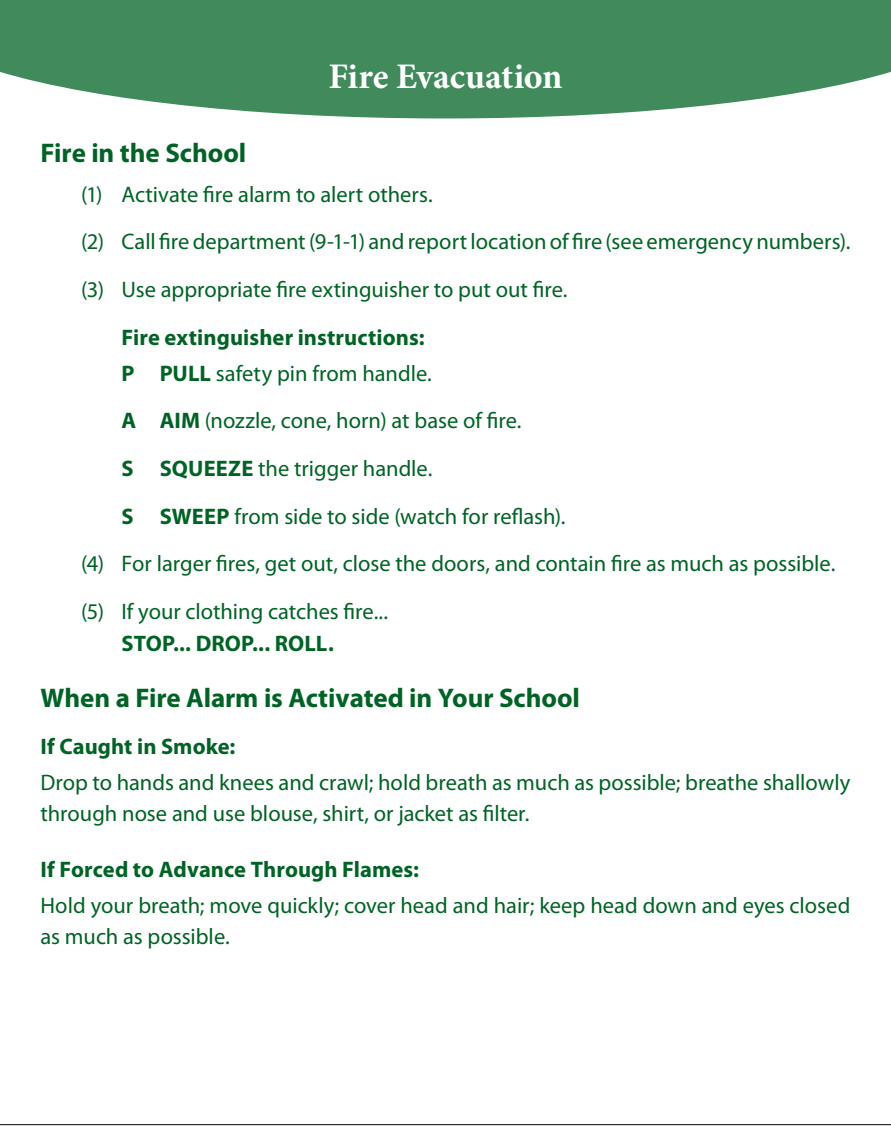
<style>
.page{position:relative;width:891px;height:1126px;background:#fff}
.page>*{position:absolute;margin:0;border:0;box-sizing:border-box;transform-origin:0 0}
.t1{font:700 36px "Minion Pro";letter-spacing:-.01em;color:#fff}
.t2{font:700 27px "Myriad Pro";letter-spacing:-.005em;color:#006325}
.t3{font:22.5px/47.7px "Myriad Pro";color:#006325}
.t4{font:700 22.5px/35.6px "Myriad Pro";letter-spacing:.005em;color:#006325}
.s1{font-weight:400}
.s2{font-weight:700}
</style>
<div class="page">
<svg style="left:0;top:0;width:891px;height:118px;background:#55976d"></svg>
<hr style="left:0;top:1123px;width:891px;height:1px;background:#000">
<h1 class="t1" style="left:328px;top:51px;width:236px">Fire Evacuation</h1>
<p class="t2" style="left:40px;top:135px;width:207px">Fire in the School</p>
<p class="t3" style="left:81px;top:170px;width:771px">(1) Activate fire alarm to alert others.<br>(2) Call fire department (9-1-1) and report location of fire (see emergency numbers). (3) Use appropriate fire extinguisher to put out fire.</p>
<p class="t4" style="left:122px;top:319px;width:312px">Fire extinguisher instructions:<br>P PULL <span class="s1">safety pin from handle.</span></p>
<p class="t3" style="left:122px;top:396px;width:402px"><span class="s2">A AIM</span> (nozzle, cone, horn) at base of fire.</p>
<p class="t3" style="left:122px;top:444px;width:312px"><span class="s2">S SQUEEZE</span> the trigger handle.</p>
<p class="t3" style="left:122px;top:492px;width:445px"><span class="s2">S SWEEP</span> from side to side (watch for reflash).</p>
<p class="t3" style="left:81px;top:539px;width:756px">(4) For larger fires, get out, close the doors, and contain fire as much as possible.</p>
<p class="t3" style="left:81px;top:587px;width:309px">(5) If your clothing catches fire...</p>
<p class="t4" style="left:122px;top:624px;width:214px">STOP... DROP... ROLL.</p>
<p class="t2" style="left:40px;top:679px;width:541px">When a Fire Alarm is Activated in Your School</p>
<p class="t4" style="left:40px;top:728px;width:197px">If Caught in Smoke:</p>
<p class="t3" style="left:40px;top:766px;width:811px;line-height:31.5px">Drop to hands and knees and crawl; hold breath as much as possible; breathe shallowly through nose and use blouse, shirt, or jacket as filter.</p>
<p class="t4" style="left:40px;top:851px;width:380px">If Forced to Advance Through Flames:</p>
<p class="t3" style="left:40px;top:889px;width:811px;line-height:31.5px">Hold your breath; move quickly; cover head and hair; keep head down and eyes closed as much as possible.</p>
</div>
